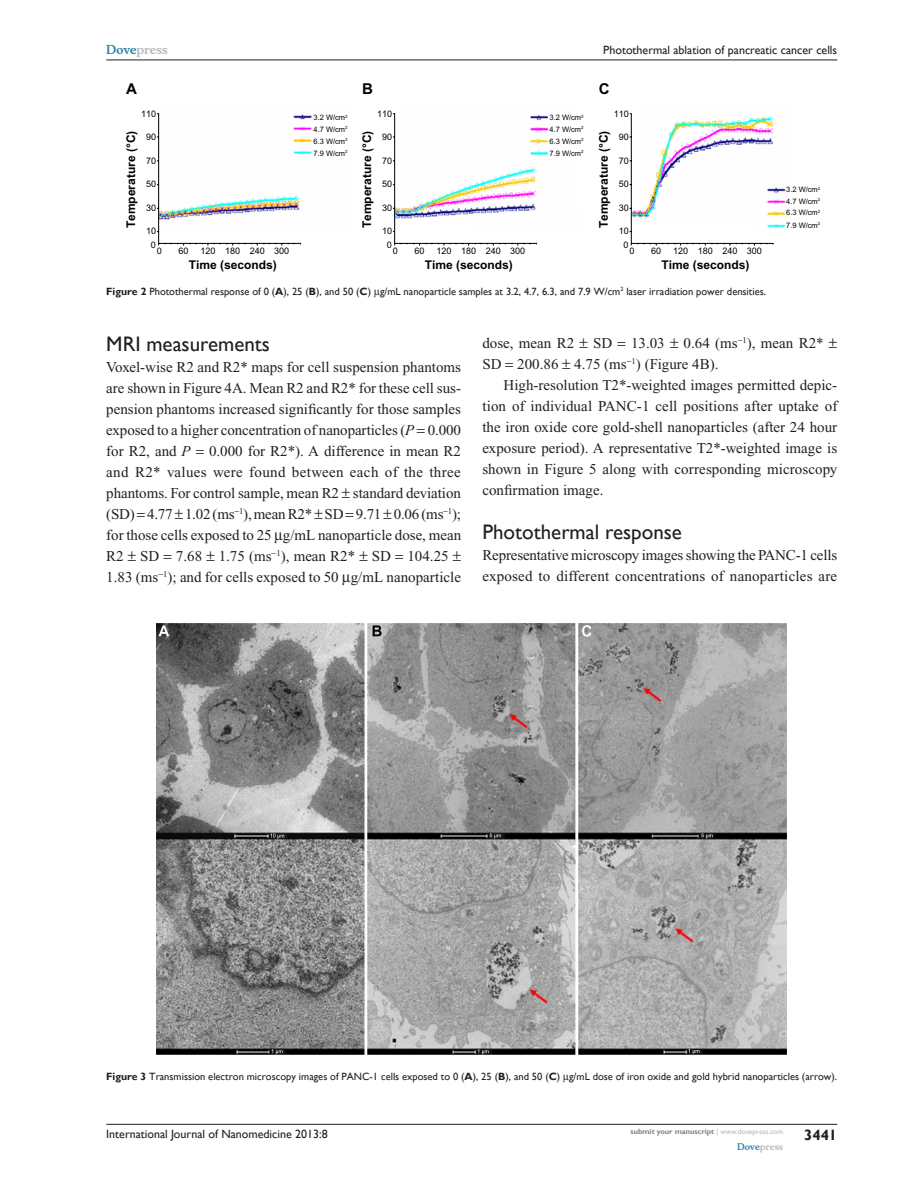
<style>
.page{position:relative;width:918px;height:1188px;background:#fff}
.page>*{position:absolute;margin:0;border:0;box-sizing:border-box;transform-origin:0 0}
.t1{font:21px "Gill Sans";color:#231f20}
.TxF{font:15px/21px "Times New Roman";color:#231f20}
.Tx{font:15px/21px "Times New Roman";letter-spacing:.005em;color:#231f20;text-align:justify}
.t2{font:700 15px "Gill Sans";color:#231f20}
.t3{font:700 15px "Arial";color:#000}
.t4{font:700 12px "Arial";color:#000}
.t5{font:12px "Gill Sans";color:#231f20}
.t6{font:700 12px "Musee";color:#b8b9bc}
.FC{font:10.5px "Gill Sans";color:#231f20}
.t7{font:9px "Arial";color:#000}
.t8{font:700 9px "Musee";color:#b8b9bc}
.t9{font:7.5px/11.9px "Arial";color:#000;text-align:justify}
.t10{font:700 7.5px "Gill Sans";color:#808285}
.s1{color:#3485ae}
.s2{font-weight:700}
.s3{font-style:italic}
.s4{font-weight:400;color:#b8b9bc}
</style>
<div class="page">
<hr style="left:106px;top:1124px;width:731px;height:1px;background:#231f20">
<hr style="left:106px;top:60px;width:731px;height:1px;background:#231f20">
<svg style="left:157px;top:113px;width:617px;height:133px"></svg>
<img style="left:157px;top:624px;width:630px;height:430px">
<p class="t6" style="left:106px;top:43px;width:63px"><span class="s1">Dove</span>press</p>
<p class="t5" style="left:603px;top:43px;width:235px">Photothermal ablation of pancreatic cancer cells</p>
<p class="t3" style="left:126px;top:80px;width:12px">A</p>
<p class="t3" style="left:362px;top:80px;width:12px">B</p>
<p class="t3" style="left:599px;top:80px;width:12px">C</p>
<p class="t7" style="left:141px;top:108px;width:17px">110</p>
<p class="t4" style="left:124px;top:228px;width:99px;rotate:-90deg">Temperature (°C)</p>
<p class="t7" style="left:146px;top:131px;width:12px">90</p>
<p class="t7" style="left:146px;top:155px;width:12px">70</p>
<p class="t7" style="left:146px;top:179px;width:12px">50</p>
<p class="t7" style="left:146px;top:203px;width:12px">30</p>
<p class="t7" style="left:146px;top:226px;width:12px">10</p>
<p class="t9" style="left:314px;top:112px;width:36px">3.2 W/cm<sup>2<br></sup>4.7 W/cm<sup>2<br></sup>6.3 W/cm<sup>2<br></sup>7.9 W/cm<sup>2</sup></p>
<p class="t7" style="left:377px;top:108px;width:17px">110</p>
<p class="t4" style="left:360px;top:228px;width:99px;rotate:-90deg">Temperature (°C)</p>
<p class="t7" style="left:382px;top:131px;width:12px">90</p>
<p class="t7" style="left:382px;top:155px;width:12px">70</p>
<p class="t7" style="left:382px;top:179px;width:12px">50</p>
<p class="t7" style="left:382px;top:203px;width:12px">30</p>
<p class="t7" style="left:382px;top:226px;width:12px">10</p>
<p class="t9" style="left:550px;top:112px;width:36px">3.2 W/cm<sup>2<br></sup>4.7 W/cm<sup>2<br></sup>6.3 W/cm<sup>2<br></sup>7.9 W/cm<sup>2</sup></p>
<p class="t7" style="left:614px;top:108px;width:17px">110</p>
<p class="t4" style="left:597px;top:228px;width:99px;rotate:-90deg">Temperature (°C)</p>
<p class="t7" style="left:619px;top:131px;width:12px">90</p>
<p class="t7" style="left:619px;top:155px;width:12px">70</p>
<p class="t7" style="left:619px;top:179px;width:12px">50</p>
<p class="t7" style="left:619px;top:203px;width:12px">30</p>
<p class="t7" style="left:619px;top:226px;width:12px">10</p>
<p class="t9" style="left:786px;top:184px;width:36px">3.2 W/cm<sup>2<br></sup>4.7 W/cm<sup>2<br></sup>6.3 W/cm<sup>2<br></sup>7.9 W/cm<sup>2</sup></p>
<p class="t7" style="left:151px;top:239px;width:7px">0</p>
<p class="t7" style="left:157px;top:245px;width:7px">0</p>
<p class="t7" style="left:179px;top:245px;width:12px">60</p>
<p class="t7" style="left:200px;top:245px;width:17px">120</p>
<p class="t7" style="left:225px;top:245px;width:17px">180</p>
<p class="t4" style="left:189px;top:258px;width:90px">Time (seconds)</p>
<p class="t7" style="left:250px;top:245px;width:41px">240 300</p>
<p class="t7" style="left:387px;top:239px;width:7px">0</p>
<p class="t7" style="left:393px;top:245px;width:7px">0</p>
<p class="t7" style="left:415px;top:245px;width:12px">60</p>
<p class="t7" style="left:436px;top:245px;width:17px">120</p>
<p class="t7" style="left:461px;top:245px;width:17px">180</p>
<p class="t4" style="left:425px;top:258px;width:90px">Time (seconds)</p>
<p class="t7" style="left:486px;top:245px;width:41px">240 300</p>
<p class="t7" style="left:624px;top:239px;width:7px">0</p>
<p class="t7" style="left:630px;top:245px;width:7px">0</p>
<p class="t7" style="left:651px;top:245px;width:12px">60</p>
<p class="t7" style="left:673px;top:245px;width:17px">120</p>
<p class="t7" style="left:698px;top:245px;width:17px">180</p>
<p class="t4" style="left:662px;top:258px;width:90px">Time (seconds)</p>
<p class="t7" style="left:722px;top:245px;width:41px">240 300</p>
<p class="FC" style="left:106px;top:285px;width:661px"><span class="s2">Figure 2</span> Photothermal response of 0 (<span class="s2">A</span>), 25 (<span class="s2">B</span>), and 50 (<span class="s2">C</span>) g/mL nanoparticle samples at 3.2, 4.7, 6.3, and 7.9 W/cm<sup>2</sup> laser irradiation power densities.</p>
<h2 class="t1" style="left:106px;top:331px;width:165px">MRI measurements</h2>
<p class="TxF" style="left:106px;top:356px;width:356px">Voxel-wise R2 and R2* maps for cell suspension phantoms are shown in Figure 4A. Mean R2 and R2* for these cell sus&shy;pension phantoms increased significantly for those samples exposed to a higher concentration of nanoparticles (<span class="s3">P</span> 0.000 for R2, and <span class="s3">P</span> 0.000 for R2*). A difference in mean R2 and R2* values were found between each of the three phantoms. For control sample, mean R2 standard deviation (SD) 4.77 1.02 (ms−<sup>1</sup>), mean R2* SD 9.71 0.06 (ms−<sup>1</sup>); for those cells exposed to 25 g/mL nanoparticle dose, mean R2 SD 7.68 1.75 (ms−<sup>1</sup>), mean R2* SD 104.25<br>1.83 (ms−<sup>1</sup>); and for cells exposed to 50 g/mL nanoparticle</p>
<p class="TxF" style="left:482px;top:332px;width:343px;text-indent:201px">0.64 (ms−<sup>1</sup>), mean R2*<br>SD 200.86 4.75 (ms−<sup>1</sup>) (Figure 4B).</p>
<p class="Tx" style="left:482px;top:374px;width:357px;text-indent:21px">High-resolution T2*-weighted images permitted depic&shy;tion of individual PANC-1 cell positions after uptake of the iron oxide core gold-shell nanoparticles (after 24 hour exposure period). A representative T2*-weighted image is shown in Figure 5 along with corresponding microscopy confirmation image.</p>
<h2 class="t1" style="left:482px;top:520px;width:201px">Photothermal response</h2>
<p class="TxF" style="left:482px;top:545px;width:356px">Representative microscopy images showing the PANC-1 cells exposed to different concentrations of nanoparticles are</p>
<p class="TxF" style="left:482px;top:332px;width:93px">dose, mean R2</p>
<p class="TxF" style="left:593px;top:332px;width:21px">SD</p>
<p class="TxF" style="left:631px;top:332px;width:35px">13.03</p>
<p class="FC" style="left:106px;top:1070px;width:732px"><span class="s2">Figure 3</span> Transmission electron microscopy images of PANC-1 cells exposed to 0 (<span class="s2">A</span>), 25 (<span class="s2">B</span>), and 50 (<span class="s2">C</span>) g/mL dose of iron oxide and gold hybrid nanoparticles (arrow).</p>
<p class="t5" style="left:106px;top:1127px;width:223px">International Journal of Nanomedicine 2013:8</p>
<p class="t10" style="left:631px;top:1127px;width:154px">submit your manuscript <span class="s4">| www.dovepress.com</span></p>
<p class="t8" style="left:737px;top:1141px;width:48px"><span class="s1">Dove</span>press</p>
<p class="t2" style="left:804px;top:1126px;width:35px">3441</p>
</div>
